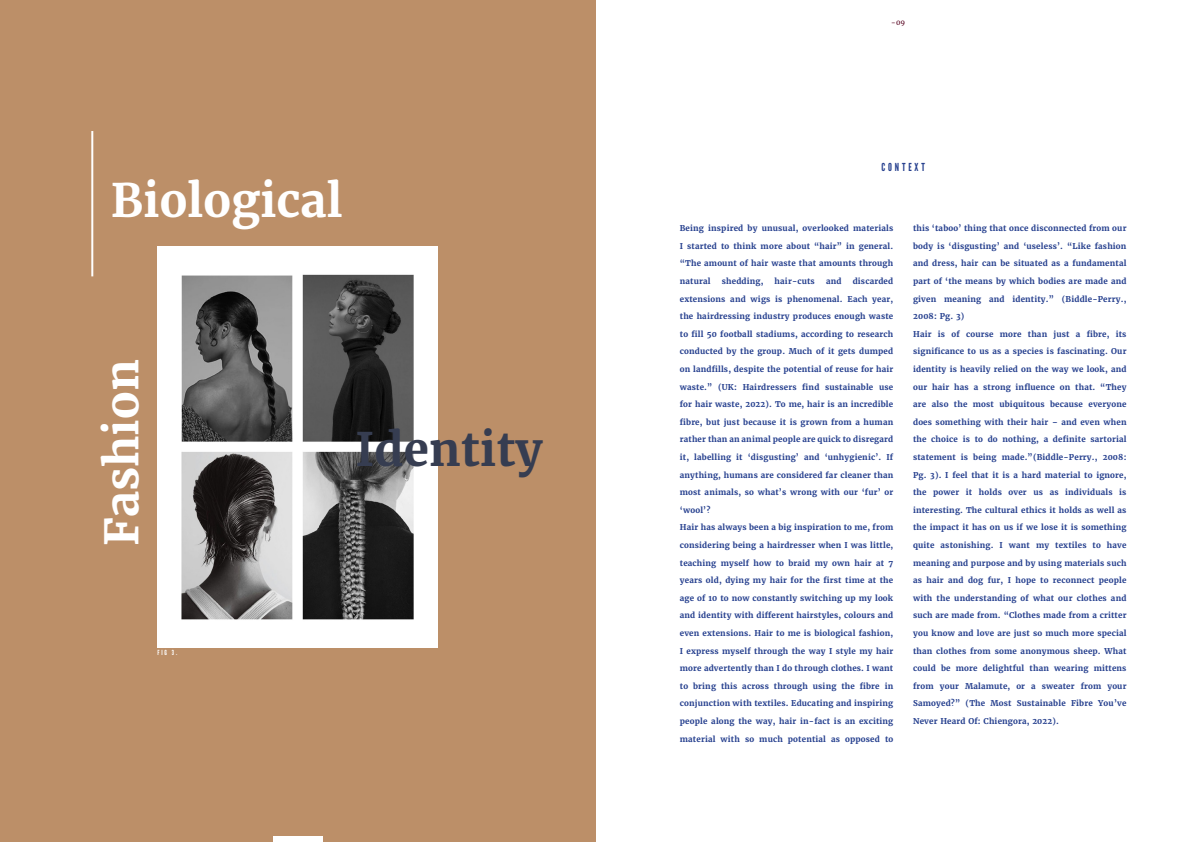
<style>
.page{position:relative;width:1191px;height:842px;background:#fff}
.page>*{position:absolute;margin:0;border:0;box-sizing:border-box;transform-origin:0 0}
.Headline_-_White{font:700 46px "Merriweather";color:#fff}
.Headline_-_White-2{font:700 46px "Merriweather";color:#363d51}
.Subtitle{font:11px "League Gothic";letter-spacing:.26em;color:#253f8e}
.Body_Text{font:700 8px/17.6px "Merriweather";letter-spacing:.02em;color:#253f8e}
.Subtitle-2{font:7px "League Gothic";color:#fff}
.Running_Headers_Page{font:7px "Merriweather";color:#5b0925}
</style>
<div class="page">
<div style="left:0;top:0;width:595px;height:842px;background:#bc8f68"></div>
<hr style="left:91px;top:131px;width:2px;height:145px;background:#fff">
<div style="left:273px;top:836px;width:49px;height:6px;background:#fff"></div>
<img style="left:158px;top:247px;width:280px;height:400px">
<p class="Headline_-_White" style="left:111px;top:171px;width:233px">Biological</p>
<p class="Headline_-_White" style="left:93px;top:546px;width:188px;rotate:-90deg">Fashion</p>
<p class="Subtitle-2" style="left:158px;top:648px;width:21px">FIG 3.</p>
<p class="Headline_-_White-2" style="left:355px;top:420px;width:189px">Identity</p>
<p class="Running_Headers_Page" style="left:891px;top:18px;width:15px">-09</p>
<p class="Subtitle" style="left:881px;top:161px;width:45px">CONTEXT</p>
<p class="Body_Text" style="left:680px;top:219px;width:215px">Being inspired by unusual, overlooked materials</p>
<p class="Body_Text" style="left:680px;top:237px;width:215px">I started to think more about “hair” in general. “The amount of hair waste that amounts through</p>
<p class="Body_Text" style="left:680px;top:272px;width:32px">natural</p>
<p class="Body_Text" style="left:722px;top:272px;width:43px">shedding,</p>
<p class="Body_Text" style="left:774px;top:272px;width:42px">hair-cuts</p>
<p class="Body_Text" style="left:826px;top:272px;width:17px">and</p>
<p class="Body_Text" style="left:680px;top:272px;width:215px;text-align:justify;text-indent:173px">discarded extensions and wigs is phenomenal. Each year, the hairdressing industry produces enough waste</p>
<p class="Body_Text" style="left:680px;top:325px;width:215px">to fill 50 football stadiums, according to research</p>
<p class="Body_Text" style="left:680px;top:343px;width:215px">conducted by the group. Much of it gets dumped</p>
<p class="Body_Text" style="left:680px;top:360px;width:215px">on landfills, despite the potential of reuse for hair</p>
<p class="Body_Text" style="left:680px;top:378px;width:215px">waste.” (UK: Hairdressers find sustainable use</p>
<p class="Body_Text" style="left:680px;top:395px;width:215px">for hair waste, 2022). To me, hair is an incredible fibre, but just because it is grown from a human</p>
<p class="Body_Text" style="left:680px;top:431px;width:215px">rather than an animal people are quick to disregard</p>
<p class="Body_Text" style="left:680px;top:448px;width:215px">it, labelling it ‘disgusting’ and ‘unhygienic’. If</p>
<p class="Body_Text" style="left:680px;top:466px;width:215px">anything, humans are considered far cleaner than</p>
<p class="Body_Text" style="left:680px;top:483px;width:215px">most animals, so what’s wrong with our ‘fur’ or ‘wool’?</p>
<p class="Body_Text" style="left:680px;top:519px;width:215px">Hair has always been a big inspiration to me, from</p>
<p class="Body_Text" style="left:680px;top:536px;width:215px">considering being a hairdresser when I was little,</p>
<p class="Body_Text" style="left:680px;top:554px;width:215px">teaching myself how to braid my own hair at 7</p>
<p class="Body_Text" style="left:680px;top:571px;width:215px;text-align:justify">years old, dying my hair for the first time at the age of 10 to now constantly switching up my look and identity with different hairstyles, colours and</p>
<p class="Body_Text" style="left:680px;top:624px;width:215px">even extensions. Hair to me is biological fashion,</p>
<p class="Body_Text" style="left:680px;top:642px;width:215px">I express myself through the way I style my hair more advertently than I do through clothes. I want</p>
<p class="Body_Text" style="left:680px;top:677px;width:215px">to bring this across through using the fibre in conjunction with textiles. Educating and inspiring</p>
<p class="Body_Text" style="left:680px;top:712px;width:215px">people along the way, hair in-fact is an exciting material with so much potential as opposed to</p>
<p class="Body_Text" style="left:913px;top:219px;width:215px">this ‘taboo’ thing that once disconnected from our</p>
<p class="Body_Text" style="left:913px;top:237px;width:215px">body is ‘disgusting’ and ‘useless’. “Like fashion and dress, hair can be situated as a fundamental</p>
<p class="Body_Text" style="left:913px;top:272px;width:215px;text-align:justify">part of ‘the means by which bodies are made and given meaning and identity.” (Biddle-Perry., 2008: Pg. 3)</p>
<p class="Body_Text" style="left:913px;top:325px;width:215px">Hair is of course more than just a fibre, its</p>
<p class="Body_Text" style="left:913px;top:343px;width:215px">significance to us as a species is fascinating. Our</p>
<p class="Body_Text" style="left:913px;top:360px;width:215px">identity is heavily relied on the way we look, and</p>
<p class="Body_Text" style="left:913px;top:378px;width:215px">our hair has a strong influence on that. “They</p>
<p class="Body_Text" style="left:913px;top:395px;width:215px">are also the most ubiquitous because everyone does something with their hair – and even when</p>
<p class="Body_Text" style="left:913px;top:431px;width:215px">the choice is to do nothing, a definite sartorial</p>
<p class="Body_Text" style="left:913px;top:448px;width:215px">statement is being made.”(Biddle-Perry., 2008:</p>
<p class="Body_Text" style="left:913px;top:466px;width:215px">Pg. 3). I feel that it is a hard material to ignore,</p>
<p class="Body_Text" style="left:913px;top:483px;width:215px">the power it holds over us as individuals is interesting. The cultural ethics it holds as well as</p>
<p class="Body_Text" style="left:913px;top:519px;width:215px">the impact it has on us if we lose it is something</p>
<p class="Body_Text" style="left:913px;top:536px;width:215px">quite astonishing. I want my textiles to have</p>
<p class="Body_Text" style="left:913px;top:554px;width:215px">meaning and purpose and by using materials such</p>
<p class="Body_Text" style="left:913px;top:571px;width:215px;text-align:justify">as hair and dog fur, I hope to reconnect people with the understanding of what our clothes and such are made from. “Clothes made from a critter</p>
<p class="Body_Text" style="left:913px;top:624px;width:215px">you know and love are just so much more special</p>
<p class="Body_Text" style="left:913px;top:642px;width:215px">than clothes from some anonymous sheep. What could be more delightful than wearing mittens</p>
<p class="Body_Text" style="left:913px;top:677px;width:215px">from your Malamute, or a sweater from your<br>Samoyed?” (The Most Sustainable Fibre You’ve</p>
<p class="Body_Text" style="left:913px;top:712px;width:147px">Never Heard Of: Chiengora, 2022).</p>
</div>
